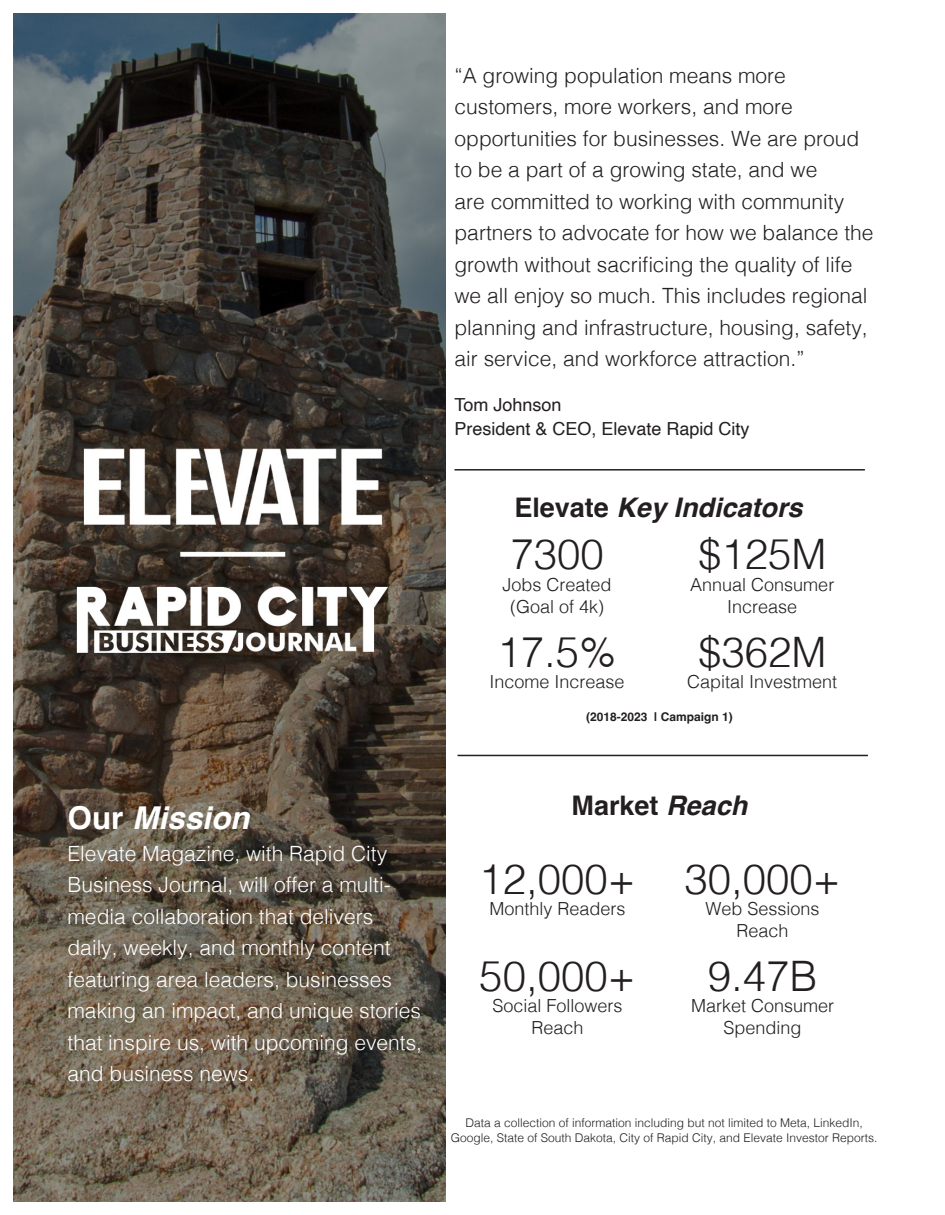
<style>
.page{position:relative;width:945px;height:1215px;background:#fff}
.page>*{position:absolute;margin:0;border:0;box-sizing:border-box;transform-origin:0 0}
.t1{font:300 42px "Helvetica";color:#231f20}
.t2{font:italic 700 31.5px "Helvetica";color:#fff}
.t3{font:italic 700 27px "Helvetica";color:#231f20}
.t4{font:700 27px "Helvetica";color:#231f20}
.t5{font:300 21px/31.5px "Helvetica";color:#231f20}
.t6{font:300 21px/31.5px "Helvetica";color:#fff}
.t7{font:300 18px/21.6px "Helvetica";color:#231f20;text-align:center}
.t8{font:18px "Helvetica";color:#231f20}
.t9{font:300 12px/14.4px "Helvetica";color:#231f20;text-align:center}
.t10{font:700 12px "Helvetica";color:#231f20}
.s1{font-style:normal}
.s2{font-style:italic}
</style>
<div class="page">
<img style="left:14px;top:14px;width:432px;height:1188px">
<hr style="left:454px;top:469px;width:411px;height:2px;background:#231f20">
<hr style="left:458px;top:755px;width:410px;height:1px;background:#231f20">
<p class="t2" style="left:68px;top:799px;width:184px"><span class="s1">Our</span> Mission</p>
<p class="t6" style="left:68px;top:836px;width:356px">Elevate Magazine, with Rapid City Business Journal, will offer a multi&shy;media collaboration that delivers daily, weekly, and monthly content featuring area leaders, businesses making an impact, and unique stories that inspire us, with upcoming events, and business news.</p>
<p class="t5" style="left:454px;top:58px;width:421px">“A growing population means more customers, more workers, and more opportunities for businesses. We are proud to be a part of a growing state, and we<br>are committed to working with community partners to advocate for how we balance the growth without sacrificing the quality of life we all enjoy so much. This includes regional planning and infrastructure, housing, safety, air service, and workforce attraction.”</p>
<p class="t8" style="left:454px;top:391px;width:109px">Tom Johnson</p>
<p class="t8" style="left:454px;top:415px;width:297px">President &amp; CEO, Elevate Rapid City</p>
<p class="t3" style="left:514px;top:491px;width:290px"><span class="s1">Elevate</span> Key Indicators</p>
<p class="t1" style="left:510px;top:519px;width:95px">7300</p>
<p class="t7" style="left:503px;top:573px;width:111px">Jobs Created</p>
<p class="t7" style="left:510px;top:594px;width:96px">(Goal of 4k)</p>
<p class="t1" style="left:498px;top:616px;width:121px">17.5%</p>
<p class="t7" style="left:490px;top:670px;width:137px">Income Increase</p>
<p class="t1" style="left:698px;top:519px;width:130px">$125M</p>
<p class="t7" style="left:690px;top:573px;width:146px">Annual Consumer</p>
<p class="t7" style="left:727px;top:594px;width:72px">Increase</p>
<p class="t1" style="left:698px;top:616px;width:130px">$362M</p>
<p class="t7" style="left:687px;top:670px;width:152px">Capital Investment</p>
<p class="t10" style="left:586px;top:710px;width:148px">(2018-2023 | Campaign 1)</p>
<p class="t4" style="left:572px;top:789px;width:177px">Market <span class="s2">Reach</span></p>
<p class="t1" style="left:479px;top:843px;width:158px">12,000+</p>
<p class="t7" style="left:489px;top:897px;width:138px">Monthly Readers</p>
<p class="t1" style="left:479px;top:940px;width:158px">50,000+</p>
<p class="t7" style="left:492px;top:994px;width:132px">Social Followers</p>
<p class="t7" style="left:531px;top:1016px;width:54px">Reach</p>
<p class="t1" style="left:685px;top:843px;width:158px">30,000+</p>
<p class="t7" style="left:706px;top:897px;width:116px">Web Sessions</p>
<p class="t7" style="left:737px;top:918px;width:54px">Reach</p>
<p class="t1" style="left:708px;top:940px;width:111px">9.47B</p>
<p class="t7" style="left:691px;top:994px;width:145px">Market Consumer<br>Spending</p>
<p class="t9" style="left:451px;top:1115px;width:428px">Data a collection of information including but not limited to Meta, LinkedIn,<br>Google, State of South Dakota, City of Rapid City, and Elevate Investor Reports.</p>
</div>
